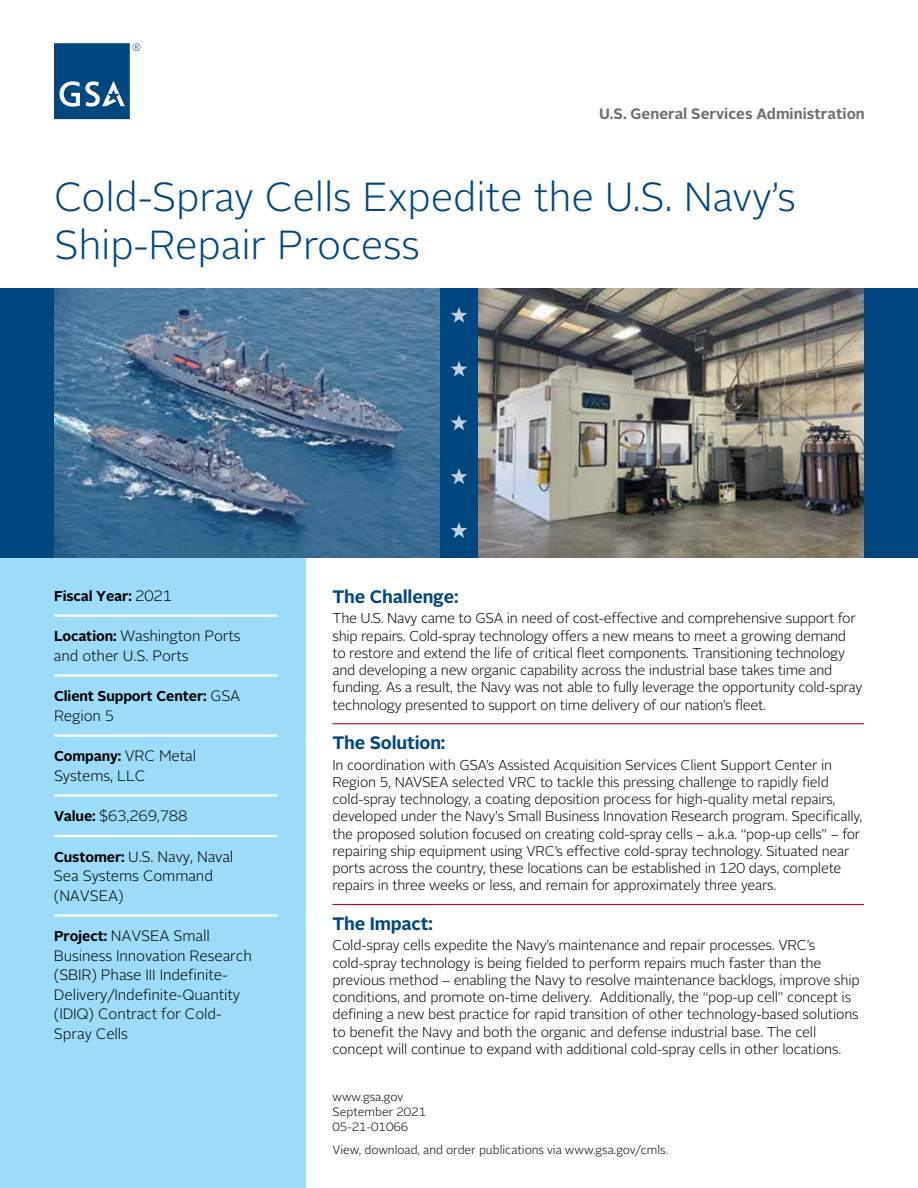
<style>
.page{position:relative;width:918px;height:1188px;background:#fff}
.page>*{position:absolute;margin:0;border:0;box-sizing:border-box;transform-origin:0 0}
.Head{font:300 40.5px/48px "Alright Sans";letter-spacing:-.005em;color:#00467f}
.t1{font:700 18px "Alright Sans";letter-spacing:-.01em;color:#00467f}
.Body_Copy{font:300 15px/19.5px "Alright Sans";letter-spacing:-.01em;color:#000}
.t2{font:700 15px "Alright Sans";color:#6d6e71}
.t3{font:300 14.25px/17.2px "Alright Sans";letter-spacing:-.015em;color:#000}
.Body_Copy-2{font:700 14.25px "Alright Sans";letter-spacing:-.01em;color:#000}
.Project_Info{font:300 12px/15px "Alright Sans";color:#000}
.s1{font-weight:300;font-size:15px}
.s2{font-weight:700;font-size:14.25px}
</style>
<div class="page">
<div style="left:0;top:542px;width:306px;height:646px;background:#9ddcf9"></div>
<svg style="left:54px;top:43px;width:86px;height:76px"></svg>
<div style="left:0;top:288px;width:918px;height:270px;background:#00467f"></div>
<hr style="left:332px;top:723px;width:532px;height:1px;background:#b11116">
<hr style="left:332px;top:904px;width:532px;height:1px;background:#b11116">
<hr style="left:54px;top:614px;width:224px;height:3px;background:#fff">
<hr style="left:54px;top:674px;width:224px;height:3px;background:#fff">
<hr style="left:54px;top:734px;width:224px;height:3px;background:#fff">
<hr style="left:54px;top:794px;width:224px;height:3px;background:#fff">
<hr style="left:54px;top:835px;width:224px;height:2px;background:#fff">
<hr style="left:54px;top:914px;width:224px;height:3px;background:#fff">
<img style="left:54px;top:288px;width:386px;height:270px">
<img style="left:478px;top:288px;width:386px;height:270px">
<svg style="left:451px;top:307px;width:16px;height:16px"></svg>
<svg style="left:451px;top:361px;width:16px;height:16px"></svg>
<svg style="left:451px;top:415px;width:16px;height:15px"></svg>
<svg style="left:451px;top:468px;width:16px;height:16px"></svg>
<svg style="left:451px;top:522px;width:16px;height:16px"></svg>
<p class="t2" style="left:599px;top:103px;width:267px">U.S. General Services Administration</p>
<h1 class="Head" style="left:54px;top:173px;width:743px">Cold-Spray Cells Expedite the U.S. Navy’s<br>Ship-Repair Process</h1>
<p class="Body_Copy-2" style="left:54px;top:586px;width:120px">Fiscal Year: <span class="s1">2021</span></p>
<p class="Body_Copy" style="left:54px;top:627px;width:188px"><span class="s2">Location:</span> Washington Ports and other U.S. Ports</p>
<p class="Body_Copy-2" style="left:54px;top:686px;width:188px">Client Support Center: <span class="s1">GSA</span></p>
<p class="Body_Copy" style="left:54px;top:706px;width:62px">Region 5</p>
<p class="Body_Copy-2" style="left:54px;top:746px;width:144px">Company: <span class="s1">VRC Metal</span></p>
<p class="Body_Copy" style="left:54px;top:766px;width:93px">Systems, LLC</p>
<p class="Body_Copy" style="left:54px;top:807px;width:135px"><span class="s2">Value:</span> $63,269,788</p>
<p class="Body_Copy" style="left:54px;top:847px;width:181px"><span class="s2">Customer:</span> U.S. Navy, Naval<br>Sea Systems Command (NAVSEA)</p>
<p class="Body_Copy" style="left:54px;top:927px;width:199px"><span class="s2">Project:</span> NAVSEA Small<br>Business Innovation Research (SBIR) Phase III Indefinite-<br>Delivery/Indefinite-Quantity (IDIQ) Contract for Cold-<br>Spray Cells</p>
<p class="t1" style="left:332px;top:584px;width:128px">The Challenge:</p>
<p class="t3" style="left:332px;top:610px;width:531px">The U.S. Navy came to GSA in need of cost-effective and comprehensive support for ship repairs. Cold-spray technology offers a new means to meet a growing demand to restore and extend the life of critical fleet components. Transitioning technology and developing a new organic capability across the industrial base takes time and funding. As a result, the Navy was not able to fully leverage the opportunity cold-spray technology presented to support on time delivery of our nation’s fleet.</p>
<p class="t1" style="left:332px;top:731px;width:114px">The Solution:</p>
<p class="t3" style="left:332px;top:756px;width:531px">In coordination with GSA’s Assisted Acquisition Services Client Support Center in Region 5, NAVSEA selected VRC to tackle this pressing challenge to rapidly field cold-spray technology, a coating deposition process for high-quality metal repairs, developed under the Navy's Small Business Innovation Research program. Specifically, the proposed solution focused on creating cold-spray cells – a.k.a. “pop-up cells” – for repairing ship equipment using VRC’s effective cold-spray technology. Situated near ports across the country, these locations can be established in 120 days, complete repairs in three weeks or less, and remain for approximately three years.</p>
<p class="t1" style="left:332px;top:911px;width:102px">The Impact:</p>
<p class="t3" style="left:332px;top:937px;width:529px">Cold-spray cells expedite the Navy’s maintenance and repair processes. VRC’s cold-spray technology is being fielded to perform repairs much faster than the previous method – enabling the Navy to resolve maintenance backlogs, improve ship conditions, and promote on-time delivery. Additionally, the “pop-up cell” concept is defining a new best practice for rapid transition of other technology-based solutions to benefit the Navy and both the organic and defense industrial base. The cell concept will continue to expand with additional cold-spray cells in other locations.</p>
<p class="Project_Info" style="left:332px;top:1090px;width:95px">www.gsa.gov<br>September 2021</p>
<p class="Project_Info" style="left:332px;top:1120px;width:77px">05-21-01066</p>
<p class="Project_Info" style="left:332px;top:1142px;width:337px">View, download, and order publications via www.gsa.gov/cmls.</p>
</div>
